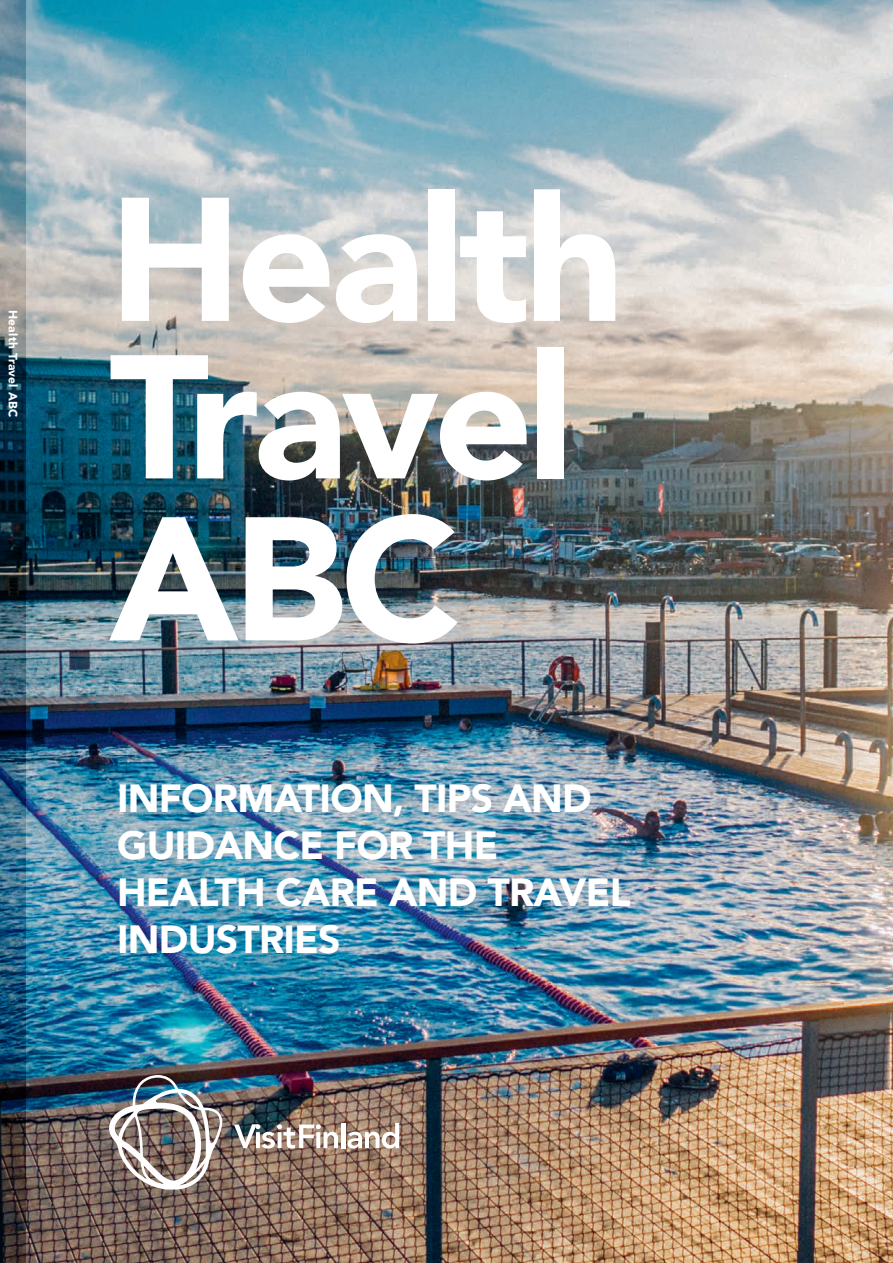
<style>
.page{position:relative;width:893px;height:1263px;background:#fff}
.page>*{position:absolute;margin:0;border:0;box-sizing:border-box;transform-origin:0 0}
.t1{font:900 174px/159.8px "Avenir LT Std";letter-spacing:-.03em;color:#fff}
.LEIPIS_NEGA{font:900 39px/46.8px "Avenir LT Std";letter-spacing:-.02em;color:#fff}
.t2{font:900 12px "Avenir LT Std";letter-spacing:.02em;color:#fff}
</style>
<div class="page">
<img style="left:26px;top:0;width:867px;height:1263px">
<img style="left:109px;top:1075px;width:113px;height:114px">
<img style="left:234px;top:1124px;width:104px;height:24px">
<hr style="left:341px;top:1123px;width:4px;height:25px;background:#fff">
<svg style="left:347px;top:1123px;width:52px;height:25px"></svg>
<img style="left:0;top:0;width:26px;height:1263px">
<p class="t2" style="left:20px;top:310px;width:108px;rotate:90deg">Health Travel ABC</p>
<p class="t1" style="left:109px;top:180px;width:517px">Health<br>Travel<br>ABC</p>
<p class="LEIPIS_NEGA" style="left:117px;top:775px;width:515px">INFORMATION, TIPS AND<br>GUIDANCE FOR THE<br>HEALTH CARE AND TRAVEL<br>INDUSTRIES</p>
</div>
